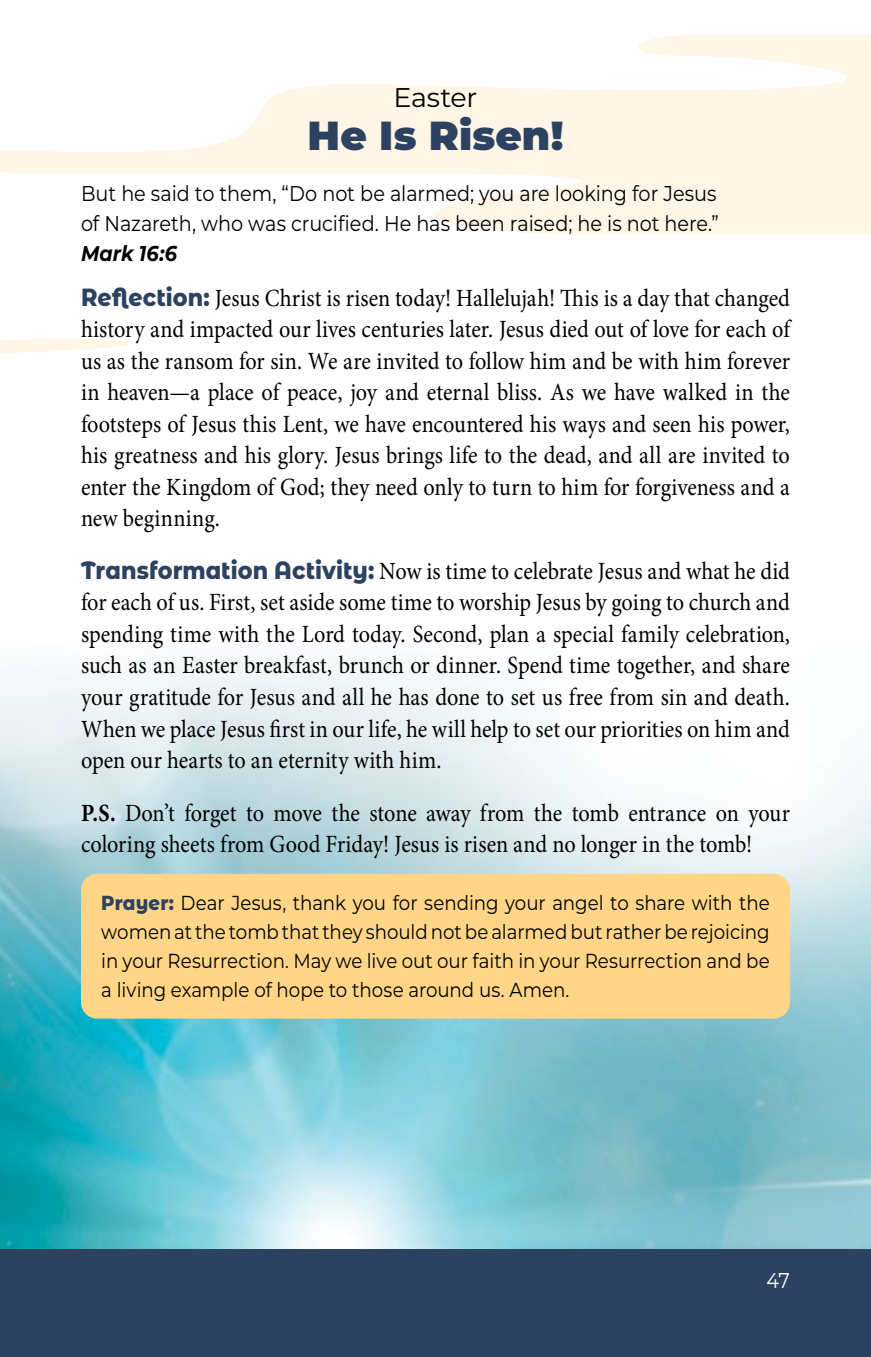
<style>
.page{position:relative;width:871px;height:1357px;background:#fff}
.page>*{position:absolute;margin:0;border:0;box-sizing:border-box;transform-origin:0 0}
.t1{font:900 40.5px "Montserrat";letter-spacing:.005em;color:#2d4260}
.t2{font:27px "Montserrat";letter-spacing:-.015em;color:#000}
.t3{font:24.75px/31.5px "Minion Pro";color:#000;text-align:justify;scale:.9 1}
.t4{font:21.38px/30.4px "Montserrat";color:#000;scale:.9 1}
.t5{font:italic 700 21.38px "Montserrat";letter-spacing:.005em;color:#000;scale:.9 1}
.t6{font:21.38px "Montserrat";color:#fff;scale:.9 1}
.t7{font:20.25px/29.2px "Montserrat";color:#000;text-align:justify;scale:.9 1}
.s1{font-family:"Montserrat Alternates";font-weight:800;color:#2d4260}
.s2{font-weight:700}
</style>
<div class="page">
<svg style="left:0;top:35px;width:871px;height:200px;fill:#fff6e8"></svg>
<svg style="left:0;top:339px;width:134px;height:14px"></svg>
<img style="left:0;top:660px;width:871px;height:589px">
<div style="left:0;top:1249px;width:871px;height:108px;background:#2d4260"></div>
<div style="left:81px;top:874px;width:709px;height:144px;background:#ffd688;border-radius:16px"></div>
<p class="t2" style="left:394px;top:80px;width:85px">Easter</p>
<h1 class="t1" style="left:308px;top:109px;width:257px">He Is Risen!</h1>
<p class="t4" style="left:81px;top:177px;width:710px">But he said to them, “Do not be alarmed; you are looking for Jesus of Nazareth, who was crucified. He has been raised; he is not here.”</p>
<p class="t5" style="left:81px;top:239px;width:108px">Mark 16:6</p>
<p class="t3" style="left:81px;top:282px;width:789px"><span class="s1">Reflection:</span> Jesus Christ is risen today! Hallelujah! This is a day that changed history and impacted our lives centuries later. Jesus died out of love for each of us as the ransom for sin. We are invited to follow him and be with him forever in heaven—a place of peace, joy and eternal bliss. As we have walked in the footsteps of Jesus this Lent, we have encountered his ways and seen his power, his greatness and his glory. Jesus brings life to the dead, and all are invited to enter the Kingdom of God; they need only to turn to him for forgiveness and a new beginning.</p>
<p class="t3" style="left:81px;top:555px;width:789px"><span class="s1">Transformation Activity:</span> Now is time to celebrate Jesus and what he did for each of us. First, set aside some time to worship Jesus by going to church and spending time with the Lord today. Second, plan a special family celebration, such as an Easter breakfast, brunch or dinner. Spend time together, and share your gratitude for Jesus and all he has done to set us free from sin and death.<br>When we place Jesus first in our life, he will help to set our priorities on him and open our hearts to an eternity with him.</p>
<p class="t3" style="left:81px;top:797px;width:789px"><span class="s2">P.S.</span> Don’t forget to move the stone away from the tomb entrance on your coloring sheets from Good Friday! Jesus is risen and no longer in the tomb!</p>
<p class="t7" style="left:101px;top:887px;width:744px"><span class="s1">Prayer:</span> Dear Jesus, thank you for sending your angel to share with the women at the tomb that they should not be alarmed but rather be rejoicing in your Resurrection. May we live out our faith in your Resurrection and be a living example of hope to those around us. Amen.</p>
<p class="t6" style="left:766px;top:1266px;width:28px">47</p>
</div>
